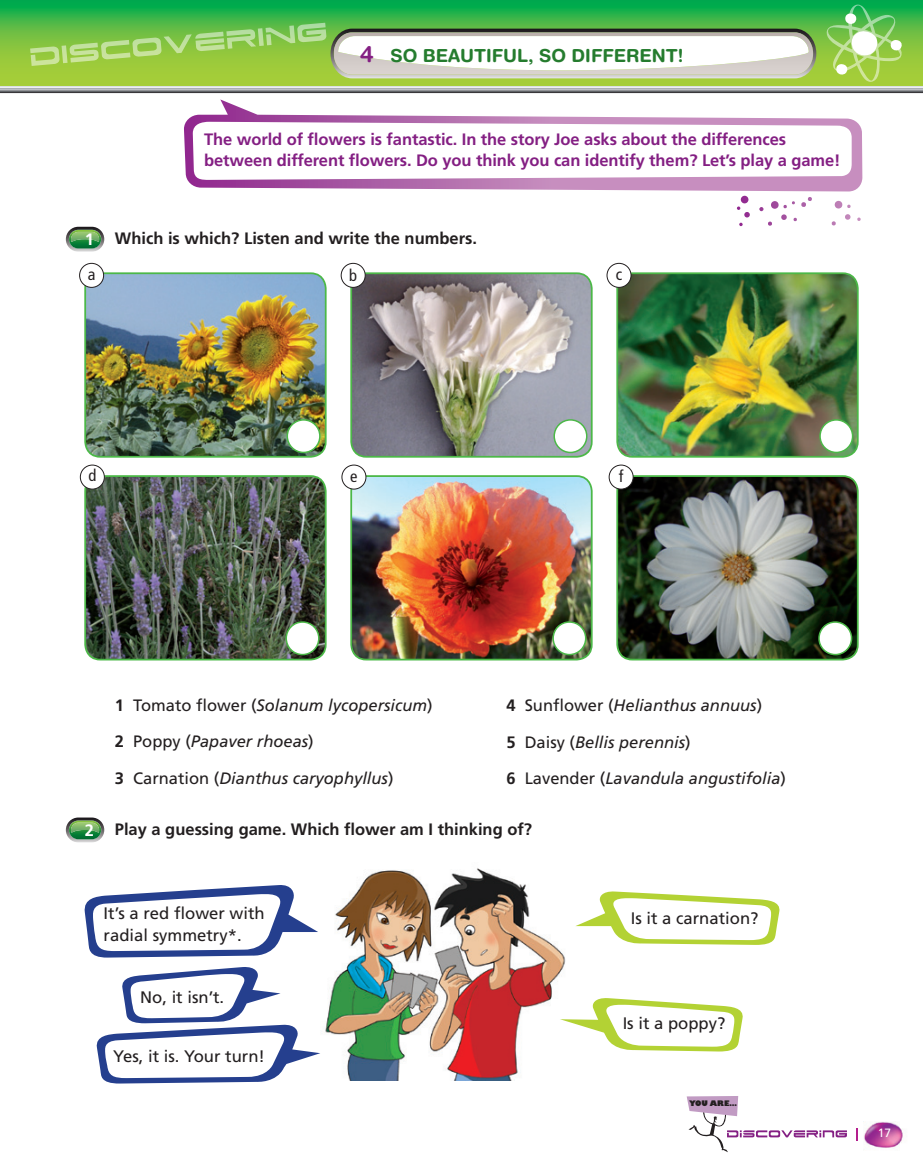
<style>
.page{position:relative;width:923px;height:1166px;background:#fff}
.page>*{position:absolute;margin:0;border:0;box-sizing:border-box;transform-origin:0 0}
.t1{font:700 18px "Helvetica Rounded";color:#257c2e}
.t2{font:16.65px/21.1px "Frutiger LT Std";color:#231f20}
.t3{font:italic 16.5px "Frutiger LT Std";color:#231f20}
.t4{font:700 16.5px/21px "Frutiger LT Std";letter-spacing:-.005em;color:#841f83}
.t5{font:700 16.5px "Frutiger LT Std";color:#231f20}
.t6{font:condensed 16.5px "Frutiger LT Std";color:#231f20}
.t7{font:700 16.5px "Frutiger LT Std";color:#fff}
.t8{font:12px "Frutiger LT Std";color:#fff}
.t9{font:800 7.5px "Gill Sans";color:#231f20}
.s1{font-size:22.5px;color:#841f83}
.s2{font-weight:700;font-style:normal}
.s3{font-style:normal}
</style>
<div class="page">
<svg style="left:1px;top:0;width:922px;height:86px"></svg>
<svg style="left:825px;top:5px;width:78px;height:77px"></svg>
<img style="left:863px;top:1121px;width:40px;height:27px">
<svg style="left:30px;top:23px;width:786px;height:55px"></svg>
<svg style="left:686px;top:1096px;width:161px;height:55px"></svg>
<svg style="left:0;top:0;width:1px;height:86px"></svg>
<svg style="left:0;top:86px;width:923px;height:8px"></svg>
<svg style="left:66px;top:227px;width:38px;height:24px"></svg>
<svg style="left:66px;top:817px;width:38px;height:25px"></svg>
<svg style="left:184px;top:99px;width:678px;height:92px"></svg>
<svg style="left:737px;top:196px;width:124px;height:30px"></svg>
<img style="left:325px;top:868px;width:241px;height:212px">
<svg style="left:576px;top:891px;width:204px;height:53px"></svg>
<svg style="left:560px;top:997px;width:183px;height:54px"></svg>
<svg style="left:84px;top:885px;width:234px;height:72px"></svg>
<svg style="left:96px;top:967px;width:224px;height:116px"></svg>
<img style="left:617px;top:476px;width:240px;height:183px">
<div style="left:616px;top:475px;width:242px;height:185px;border:2px solid #4cb848;border-radius:15px"></div>
<img style="left:351px;top:476px;width:241px;height:183px">
<div style="left:350px;top:475px;width:242px;height:185px;border:2px solid #4cb848;border-radius:15px"></div>
<img style="left:85px;top:476px;width:241px;height:183px">
<div style="left:84px;top:475px;width:242px;height:185px;border:2px solid #4cb848;border-radius:15px"></div>
<img style="left:617px;top:273px;width:240px;height:183px">
<div style="left:616px;top:272px;width:242px;height:185px;border:2px solid #4cb848;border-radius:15px"></div>
<img style="left:351px;top:273px;width:241px;height:183px">
<div style="left:350px;top:272px;width:242px;height:185px;border:2px solid #4cb848;border-radius:15px"></div>
<img style="left:85px;top:273px;width:241px;height:183px">
<div style="left:84px;top:272px;width:242px;height:185px;border:2px solid #4cb848;border-radius:15px"></div>
<div style="left:80px;top:263px;width:24px;height:24px;background:#fff;border-radius:50%"></div>
<div style="left:79px;top:263px;width:25px;height:25px;border:1px solid #231f20;border-radius:50%"></div>
<div style="left:341px;top:263px;width:24px;height:24px;background:#fff;border-radius:50%"></div>
<div style="left:341px;top:263px;width:24px;height:25px;border:1px solid #231f20;border-radius:50%"></div>
<div style="left:607px;top:263px;width:24px;height:24px;background:#fff;border-radius:50%"></div>
<div style="left:606px;top:263px;width:25px;height:25px;border:1px solid #231f20;border-radius:50%"></div>
<div style="left:80px;top:465px;width:24px;height:24px;background:#fff;border-radius:50%"></div>
<div style="left:80px;top:464px;width:25px;height:25px;border:1px solid #231f20;border-radius:50%"></div>
<div style="left:342px;top:465px;width:24px;height:24px;background:#fff;border-radius:50%"></div>
<div style="left:341px;top:464px;width:25px;height:25px;border:1px solid #231f20;border-radius:50%"></div>
<div style="left:609px;top:465px;width:24px;height:24px;background:#fff;border-radius:50%"></div>
<div style="left:609px;top:464px;width:24px;height:25px;border:1px solid #231f20;border-radius:50%"></div>
<div style="left:287px;top:420px;width:33px;height:32px;background:#fff;border-radius:50%"></div>
<div style="left:286px;top:419px;width:34px;height:34px;border:2px solid #4cb848;border-radius:50%"></div>
<div style="left:554px;top:420px;width:33px;height:32px;background:#fff;border-radius:50%"></div>
<div style="left:553px;top:419px;width:34px;height:34px;border:2px solid #4cb848;border-radius:50%"></div>
<div style="left:820px;top:420px;width:32px;height:32px;background:#fff;border-radius:50%"></div>
<div style="left:819px;top:419px;width:34px;height:34px;border:2px solid #4cb848;border-radius:50%"></div>
<div style="left:286px;top:622px;width:33px;height:32px;background:#fff;border-radius:50%"></div>
<div style="left:285px;top:621px;width:34px;height:34px;border:2px solid #4cb848;border-radius:50%"></div>
<div style="left:553px;top:622px;width:32px;height:32px;background:#fff;border-radius:50%"></div>
<div style="left:552px;top:621px;width:34px;height:34px;border:2px solid #4cb848;border-radius:50%"></div>
<div style="left:819px;top:622px;width:32px;height:32px;background:#fff;border-radius:50%"></div>
<div style="left:818px;top:621px;width:34px;height:34px;border:2px solid #4cb848;border-radius:50%"></div>
<p class="t1" style="left:360px;top:45px;width:325px"><span class="s1">4</span> SO BEAUTIFUL, So DIFFERENT!</p>
<p class="t4" style="left:204px;top:129px;width:638px">The world of flowers is fantastic. In the story Joe asks about the differences between different flowers. Do you think you can identify them? Let’s play a game!</p>
<p class="t7" style="left:85px;top:229px;width:11px">1</p>
<p class="t5" style="left:115px;top:229px;width:364px">Which is which? Listen and write the numbers.</p>
<p class="t6" style="left:88px;top:264px;width:9px">a</p>
<p class="t6" style="left:349px;top:265px;width:9px">b</p>
<p class="t6" style="left:616px;top:264px;width:8px">c</p>
<p class="t6" style="left:88px;top:466px;width:9px">d</p>
<p class="t6" style="left:350px;top:467px;width:9px">e</p>
<p class="t6" style="left:619px;top:467px;width:6px">f</p>
<p class="t7" style="left:85px;top:820px;width:11px">2</p>
<p class="t3" style="left:115px;top:695px;width:319px"><span class="s2">1</span> <span class="s3">Tomato flower (</span>Solanum lycopersicum<span class="s3">)</span></p>
<p class="t3" style="left:115px;top:732px;width:200px"><span class="s2">2</span> <span class="s3">Poppy (</span>Papaver rhoeas<span class="s3">)</span></p>
<p class="t3" style="left:115px;top:768px;width:280px"><span class="s2">3</span> <span class="s3">Carnation (</span>Dianthus caryophyllus<span class="s3">)</span></p>
<p class="t3" style="left:506px;top:695px;width:257px"><span class="s2">4</span> <span class="s3">Sunflower (</span>Helianthus annuus<span class="s3">)</span></p>
<p class="t3" style="left:506px;top:732px;width:186px"><span class="s2">5</span> <span class="s3">Daisy (</span>Bellis perennis<span class="s3">)</span></p>
<p class="t3" style="left:506px;top:768px;width:281px"><span class="s2">6</span> <span class="s3">Lavender (</span>Lavandula angustifolia<span class="s3">)</span></p>
<p class="t5" style="left:115px;top:819px;width:419px">Play a guessing game. Which flower am I thinking of?</p>
<p class="t2" style="left:104px;top:902px;width:163px">It’s a red flower with radial symmetry*.</p>
<p class="t2" style="left:140px;top:986px;width:85px">No, it isn’t.</p>
<p class="t2" style="left:113px;top:1045px;width:153px">Yes, it is. Your turn!</p>
<p class="t2" style="left:631px;top:907px;width:129px">Is it a carnation?</p>
<p class="t2" style="left:622px;top:1012px;width:104px">Is it a poppy?</p>
<p class="t9" style="left:689px;top:1098px;width:49px">YOU ARE…</p>
<p class="t8" style="left:878px;top:1125px;width:15px">17</p>
</div>
